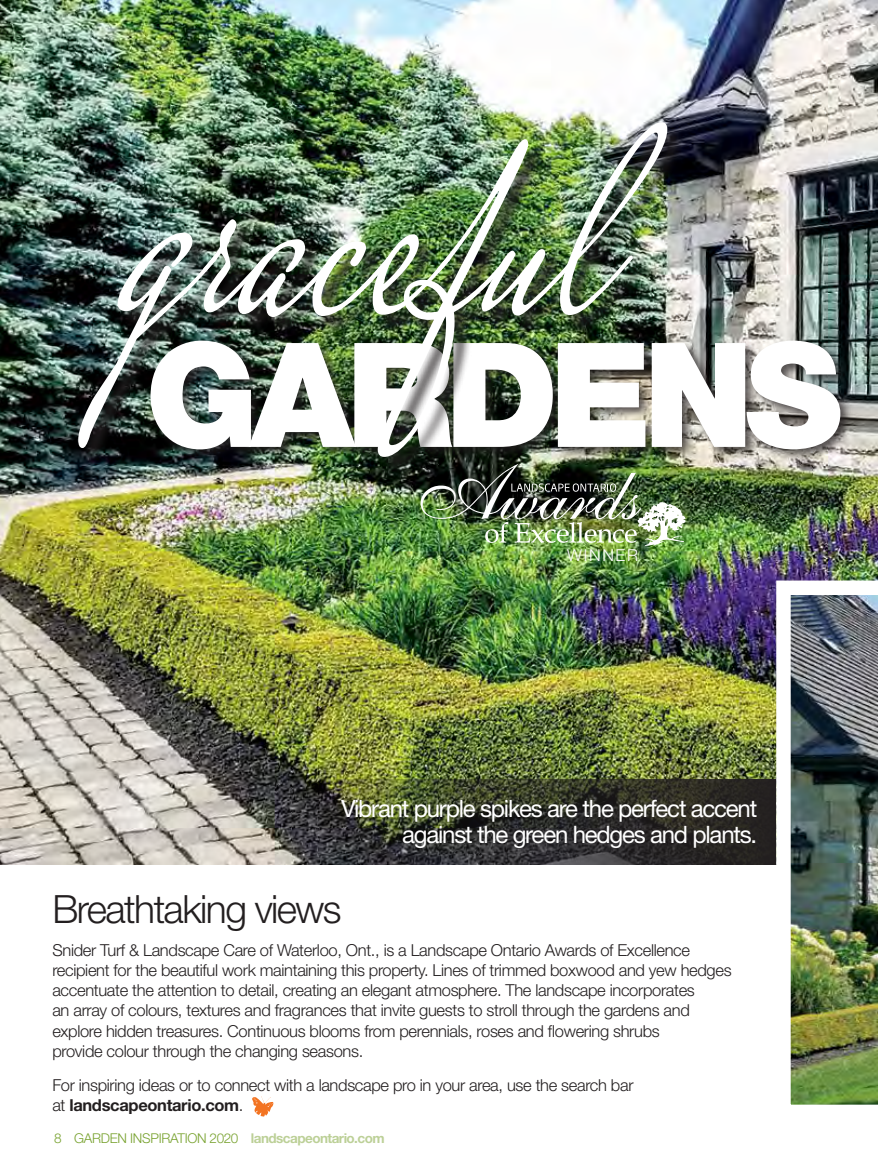
<style>
.page{position:relative;width:878px;height:1175px;background:#fff}
.page>*{position:absolute;margin:0;border:0;box-sizing:border-box;transform-origin:0 0}
.t1{font:326.7px "Mrs Saint Delafield";color:#fff;scale:.7 1}
.t2{font:900 145.35px "Helvetica Neue";letter-spacing:-.06em;color:#fff}
.t3{font:300 39px "Helvetica Neue LT";letter-spacing:-.04em;color:#231f20}
.t4{font:24px/25.5px "Helvetica Neue";letter-spacing:-.05em;color:#fff;text-align:right}
.t5{font:300 16.5px/20.2px "Helvetica Neue LT";letter-spacing:-.02em;color:#231f20}
.t6{font:700 16.5px "Helvetica Neue";letter-spacing:-.02em;color:#231f20}
.t7{font:300 16.5px "Helvetica Neue LT";letter-spacing:.1em;color:#fff}
.t8{font:300 13.5px "Helvetica Neue LT";letter-spacing:-.02em;color:#78a22f}
.s1{font-family:"Helvetica Neue LT";font-weight:300}
.s2{font-family:"Helvetica Neue";font-weight:700;color:#bcd097}
</style>
<div class="page">
<img style="left:0;top:0;width:878px;height:864px">
<svg style="left:271px;top:779px;width:505px;height:85px;background:#36382e"></svg>
<svg style="left:252px;top:1096px;width:22px;height:20px"></svg>
<img style="left:776px;top:580px;width:102px;height:525px">
<img style="left:420px;top:464px;width:266px;height:82px">
<div style="left:148px;top:338px;width:705px;height:124px;background:#231f20;opacity:.75"></div>
<div style="left:81px;top:125px;width:604px;height:350px;background:#231f20;opacity:.75"></div>
<h1 class="t1" style="left:119px;top:7px;width:692px">graceful</h1>
<h2 class="t2" style="left:145px;top:308px;width:698px">GARDENS</h2>
<p class="t7" style="left:567px;top:545px;width:72px">WINNER</p>
<h3 class="t4" style="left:341px;top:795px;width:418px">Vibrant purple spikes are the perfect accent against the green hedges and plants.</h3>
<h3 class="t3" style="left:52px;top:885px;width:291px">Breathtaking views</h3>
<p class="t5" style="left:52px;top:939px;width:680px">Snider Turf &amp; Landscape Care of Waterloo, Ont., is a Landscape Ontario Awards of Excellence recipient for the beautiful work maintaining this property. Lines of trimmed boxwood and yew hedges accentuate the attention to detail, creating an elegant atmosphere. The landscape incorporates<br>an array of colours, textures and fragrances that invite guests to stroll through the gardens and explore hidden treasures. Continuous blooms from perennials, roses and flowering shrubs<br>provide colour through the changing seasons.</p>
<p class="t5" style="left:52px;top:1074px;width:582px">For inspiring ideas or to connect with a landscape pro in your area, use the search bar</p>
<p class="t6" style="left:52px;top:1094px;width:192px"><span class="s1">at</span> landscapeontario.com<span class="s1">.</span></p>
<p class="t8" style="left:54px;top:1129px;width:332px">8 GARDEN INSPIRATION 2020 <span class="s2">landscapeontario.com</span></p>
</div>
